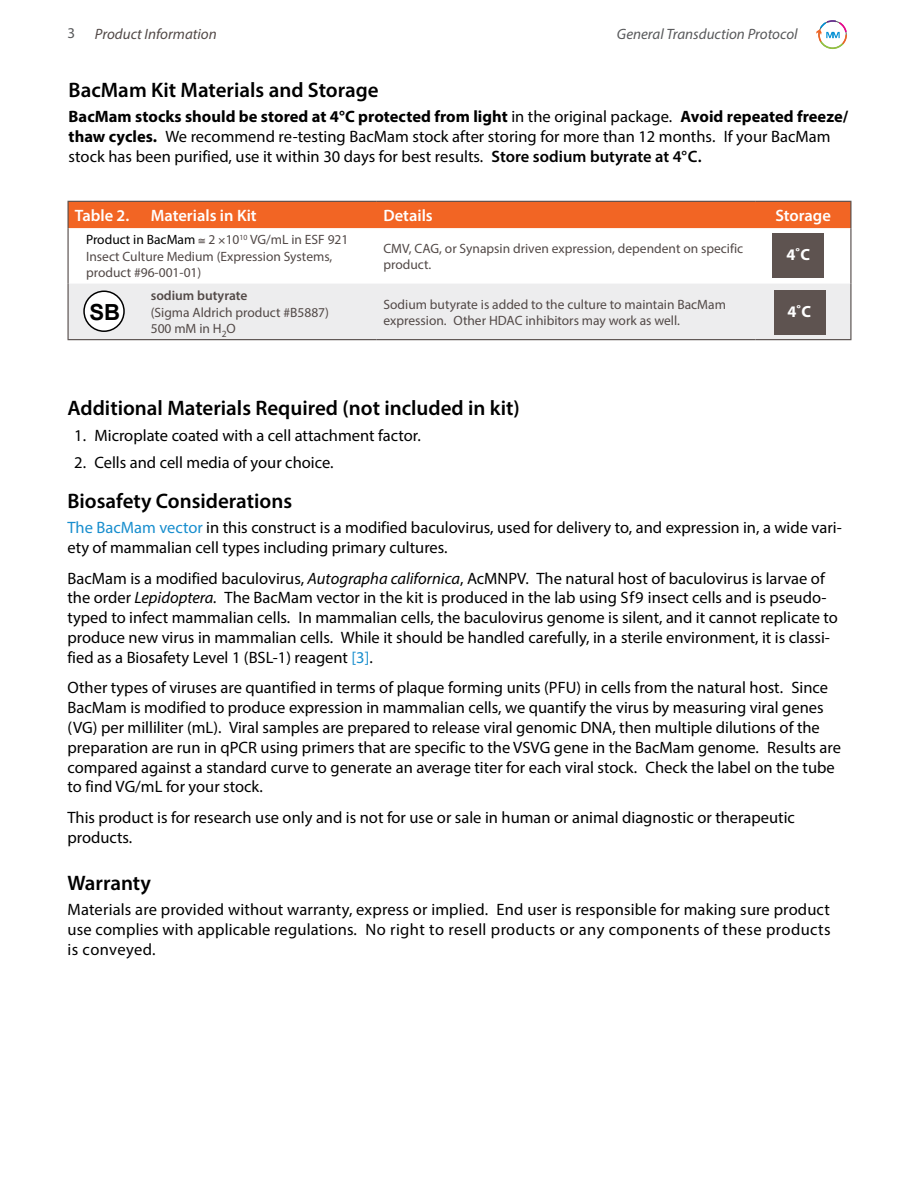
<style>
.page{position:relative;width:918px;height:1188px;background:#fff}
.page>*{position:absolute;margin:0;border:0;box-sizing:border-box;transform-origin:0 0}
.t1{font:700 22.2px "Arial";color:#000101}
.H2_Sub_Section{font:600 21px "Myriad Pro";color:#000}
.Body_Text{font:16.5px/19.8px "Myriad Pro";color:#000}
.TBL_Header{font:600 16.5px "Myriad Pro";color:#fff}
.t2{font:700 16.2px "Myriad Pro";color:#fff}
.t3{font:italic 15px "Myriad Pro";color:#58595b}
.Running_Head{font:italic 15px "Myriad Pro";color:#524947}
.t4{font:15px "Myriad Pro";color:#58595b}
.TBL_Cell_Body{font:13.5px/16.2px "Myriad Pro";color:#524947}
.s1{font-weight:700}
.s2{font-weight:600}
.s3{color:#000}
.s4{color:#188ece}
.s5{font-style:italic}
</style>
<div class="page">
<svg style="left:816px;top:20px;width:31px;height:29px"></svg>
<svg style="left:69px;top:228px;width:781px;height:1px"></svg>
<div style="left:69px;top:284px;width:781px;height:55px;background:#ededee"></div>
<hr style="left:850px;top:228px;width:1px;height:56px;background:#524947">
<div style="left:68px;top:201px;width:783px;height:27px;background:#f26524"></div>
<hr style="left:144px;top:201px;width:233px;height:1px;background:#524947">
<hr style="left:68px;top:228px;width:1px;height:56px;background:#524947">
<hr style="left:68px;top:284px;width:1px;height:55px;background:#524947">
<hr style="left:850px;top:284px;width:1px;height:55px;background:#524947">
<hr style="left:68px;top:339px;width:76px;height:1px;background:#524947">
<hr style="left:144px;top:339px;width:233px;height:1px;background:#524947">
<hr style="left:377px;top:339px;width:378px;height:1px;background:#524947">
<hr style="left:755px;top:339px;width:96px;height:1px;background:#524947">
<div style="left:772px;top:233px;width:52px;height:45px;background:#5e5350"></div>
<div style="left:774px;top:290px;width:51px;height:45px;background:#5e5350"></div>
<div style="left:84px;top:291px;width:40px;height:40px;background:#fff;border-radius:50%"></div>
<div style="left:83px;top:291px;width:42px;height:41px;border:2px solid #000;border-radius:50%"></div>
<p class="t4" style="left:68px;top:24px;width:9px">3</p>
<p class="Running_Head" style="left:95px;top:25px;width:123px">Product Information</p>
<p class="t3" style="left:617px;top:25px;width:182px">General Transduction Protocol</p>
<p class="H2_Sub_Section" style="left:69px;top:76px;width:311px">BacMam Kit Materials and Storage</p>
<p class="Body_Text" style="left:69px;top:106px;width:781px"><span class="s1">BacMam stocks should be stored at 4°C protected from light</span> in the original package. <span class="s1">Avoid repeated freeze/ thaw cycles.</span> We recommend re-testing BacMam stock after storing for more than 12 months. If your BacMam stock has been purified, use it within 30 days for best results. <span class="s2">Store sodium butyrate at 4°C.</span></p>
<p class="TBL_Header" style="left:75px;top:205px;width:56px">Table 2.</p>
<p class="TBL_Header" style="left:151px;top:205px;width:107px">Materials in Kit</p>
<p class="TBL_Header" style="left:383px;top:205px;width:51px">Details</p>
<p class="TBL_Header" style="left:775px;top:205px;width:57px">Storage</p>
<p class="TBL_Cell_Body" style="left:86px;top:232px;width:264px"><span class="s3">Product in BacMam</span> ≅ 2 10<sup>10</sup> VG/mL in ESF 921<br>Insect Culture Medium (Expression Systems, product #96-001-01)</p>
<p class="TBL_Cell_Body" style="left:383px;top:240px;width:361px">CMV, CAG, or Synapsin driven expression, dependent on specific product.</p>
<p class="TBL_Cell_Body" style="left:151px;top:288px;width:180px"><span class="s2">sodium butyrate<br></span>(Sigma Aldrich product #B5887)<br>500 mM in H<sub>2</sub>O</p>
<p class="TBL_Cell_Body" style="left:383px;top:296px;width:344px">Sodium butyrate is added to the culture to maintain BacMam expression. Other HDAC inhibitors may work as well.</p>
<p class="t2" style="left:787px;top:244px;width:25px">4˚C</p>
<h1 class="t1" style="left:89px;top:298px;width:32px">SB</h1>
<p class="t2" style="left:788px;top:301px;width:25px">4˚C</p>
<p class="H2_Sub_Section" style="left:68px;top:394px;width:454px">Additional Materials Required (not included in kit)</p>
<p class="Body_Text" style="left:74px;top:426px;width:348px">1. Microplate coated with a cell attachment factor.</p>
<p class="Body_Text" style="left:74px;top:452px;width:261px">2. Cells and cell media of your choice.</p>
<p class="H2_Sub_Section" style="left:68px;top:488px;width:226px">Biosafety Considerations</p>
<p class="Body_Text" style="left:68px;top:518px;width:776px"><span class="s4">The BacMam vector</span> in this construct is a modified baculovirus, used for delivery to, and expression in, a wide vari&shy;ety of mammalian cell types including primary cultures.</p>
<p class="Body_Text" style="left:68px;top:568px;width:772px">BacMam is a modified baculovirus, <span class="s5">Autographa californica</span>, AcMNPV. The natural host of baculovirus is larvae of the order <span class="s5">Lepidoptera.</span> The BacMam vector in the kit is produced in the lab using Sf9 insect cells and is pseudo&shy;typed to infect mammalian cells. In mammalian cells, the baculovirus genome is silent, and it cannot replicate to produce new virus in mammalian cells. While it should be handled carefully, in a sterile environment, it is classi&shy;fied as a Biosafety Level 1 (BSL-1) reagent <span class="s4">[3]</span>.</p>
<p class="Body_Text" style="left:68px;top:678px;width:775px">Other types of viruses are quantified in terms of plaque forming units (PFU) in cells from the natural host. Since BacMam is modified to produce expression in mammalian cells, we quantify the virus by measuring viral genes (VG) per milliliter (mL). Viral samples are prepared to release viral genomic DNA, then multiple dilutions of the preparation are run in qPCR using primers that are specific to the VSVG gene in the BacMam genome. Results are compared against a standard curve to generate an average titer for each viral stock. Check the label on the tube to find VG/mL for your stock.</p>
<p class="Body_Text" style="left:68px;top:807px;width:729px">This product is for research use only and is not for use or sale in human or animal diagnostic or therapeutic products.</p>
<p class="H2_Sub_Section" style="left:68px;top:869px;width:85px">Warranty</p>
<p class="Body_Text" style="left:68px;top:899px;width:765px;text-align:justify">Materials are provided without warranty, express or implied. End user is responsible for making sure product use complies with applicable regulations. No right to resell products or any components of these products is conveyed.</p>
</div>
